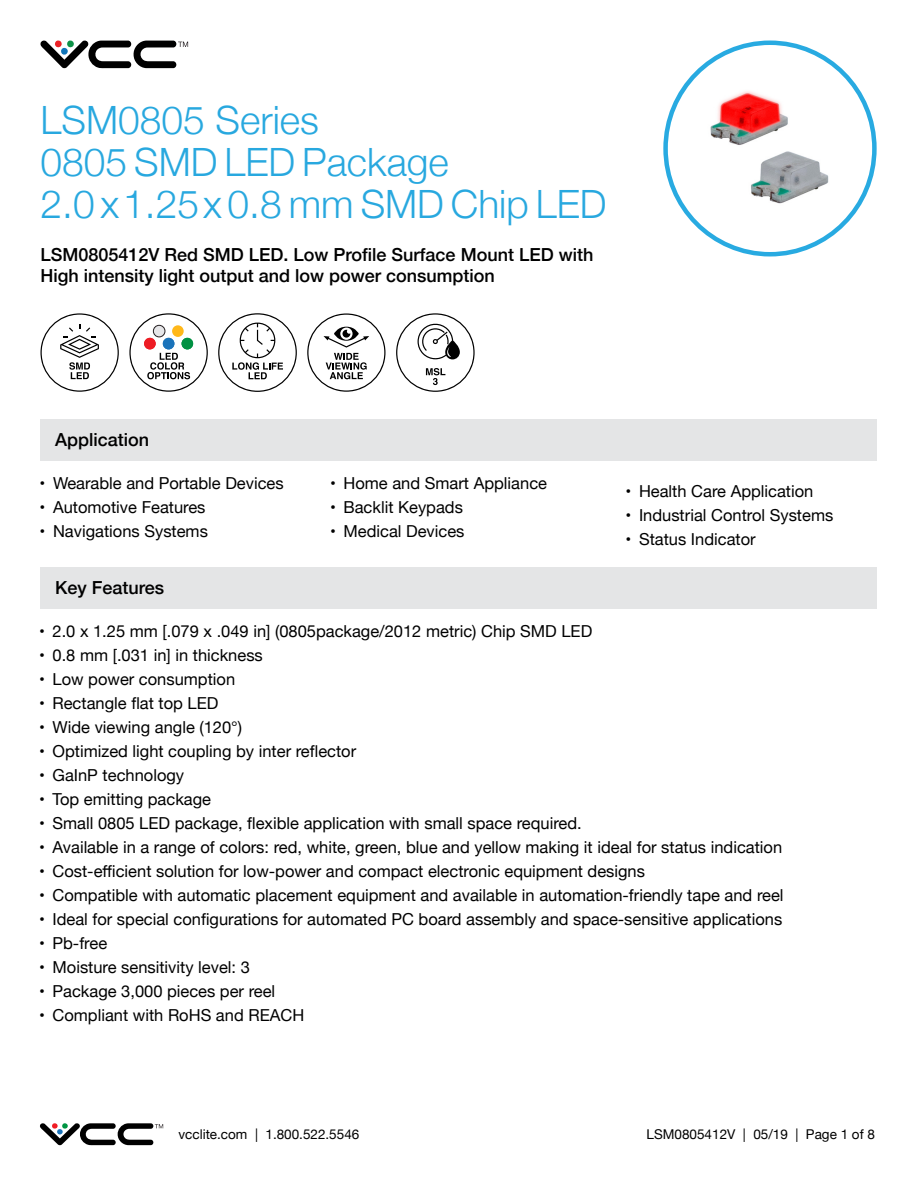
<style>
.page{position:relative;width:918px;height:1188px;background:#fff}
.page>*{position:absolute;margin:0;border:0;box-sizing:border-box;transform-origin:0 0}
.t1{font:300 39px "Helvetica Neue";color:#28a8df}
.t2{font:500 18px/21px "Helvetica Neue";color:#000}
.t3{font:16.5px "Helvetica Neue";color:#000}
.t4{font:13.5px "Helvetica Neue";color:#000}
</style>
<div class="page">
<svg style="left:40px;top:1123px;width:123px;height:23px"></svg>
<div style="left:40px;top:419px;width:838px;height:42px;background:#e4e5e6"></div>
<div style="left:40px;top:568px;width:838px;height:41px;background:#e4e5e6"></div>
<img style="left:680px;top:58px;width:180px;height:180px">
<svg style="left:40px;top:40px;width:148px;height:29px"></svg>
<svg style="left:129px;top:313px;width:79px;height:79px"></svg>
<svg style="left:307px;top:313px;width:79px;height:79px"></svg>
<svg style="left:41px;top:313px;width:78px;height:79px"></svg>
<svg style="left:396px;top:313px;width:79px;height:79px"></svg>
<svg style="left:218px;top:313px;width:79px;height:79px"></svg>
<p class="t1" style="left:40px;top:89px;width:280px">LSM0805 Series</p>
<p class="t1" style="left:40px;top:131px;width:410px">0805 SMD LED Package</p>
<p class="t1" style="left:40px;top:173px;width:568px">2.0 x1.25x 0.8 mm SMD Chip LED</p>
<p class="t2" style="left:40px;top:242px;width:554px">LSM0805412V Red SMD LED. Low Profile Surface Mount LED with<br>High intensity light output and low power consumption</p>
<p class="t2" style="left:55px;top:428px;width:96px">Application</p>
<p class="t3" style="left:40px;top:471px;width:246px">• Wearable and Portable Devices</p>
<p class="t3" style="left:40px;top:495px;width:168px">• Automotive Features</p>
<p class="t3" style="left:40px;top:519px;width:170px">• Navigations Systems</p>
<p class="t2" style="left:55px;top:576px;width:111px">Key Features</p>
<p class="t3" style="left:330px;top:471px;width:219px">• Home and Smart Appliance</p>
<p class="t3" style="left:330px;top:495px;width:134px">• Backlit Keypads</p>
<p class="t3" style="left:330px;top:519px;width:136px">• Medical Devices</p>
<p class="t3" style="left:626px;top:479px;width:189px">• Health Care Application</p>
<p class="t3" style="left:626px;top:503px;width:209px">• Industrial Control Systems</p>
<p class="t3" style="left:626px;top:527px;width:132px">• Status Indicator</p>
<p class="t3" style="left:39px;top:620px;width:555px">• 2.0 x 1.25 mm [.079 x .049 in] (0805package/2012 metric) Chip SMD LED</p>
<p class="t3" style="left:39px;top:644px;width:225px">• 0.8 mm [.031 in] in thickness</p>
<p class="t3" style="left:39px;top:668px;width:198px">• Low power consumption</p>
<p class="t3" style="left:39px;top:692px;width:181px">• Rectangle flat top LED</p>
<p class="t3" style="left:39px;top:716px;width:205px">• Wide viewing angle (120°)</p>
<p class="t3" style="left:39px;top:740px;width:319px">• Optimized light coupling by inter reflector</p>
<p class="t3" style="left:39px;top:764px;width:147px">• GaInP technology</p>
<p class="t3" style="left:39px;top:788px;width:174px">• Top emitting package</p>
<p class="t3" style="left:39px;top:812px;width:544px">• Small 0805 LED package, flexible application with small space required.</p>
<p class="t3" style="left:39px;top:836px;width:745px">• Available in a range of colors: red, white, green, blue and yellow making it ideal for status indication</p>
<p class="t3" style="left:39px;top:860px;width:608px">• Cost-efficient solution for low-power and compact electronic equipment designs</p>
<p class="t3" style="left:39px;top:884px;width:746px">• Compatible with automatic placement equipment and available in automation-friendly tape and reel</p>
<p class="t3" style="left:39px;top:908px;width:745px">• Ideal for special configurations for automated PC board assembly and space-sensitive applications</p>
<p class="t3" style="left:39px;top:932px;width:70px">• Pb-free</p>
<p class="t3" style="left:39px;top:956px;width:212px">• Moisture sensitivity level: 3</p>
<p class="t3" style="left:39px;top:980px;width:238px">• Package 3,000 pieces per reel</p>
<p class="t3" style="left:39px;top:1004px;width:267px">• Compliant with RoHS and REACH</p>
<p class="t4" style="left:178px;top:1125px;width:182px">vcclite.com | 1.800.522.5546</p>
<p class="t4" style="left:647px;top:1125px;width:230px">LSM0805412V | 05/19 | Page 1 of 8</p>
</div>
